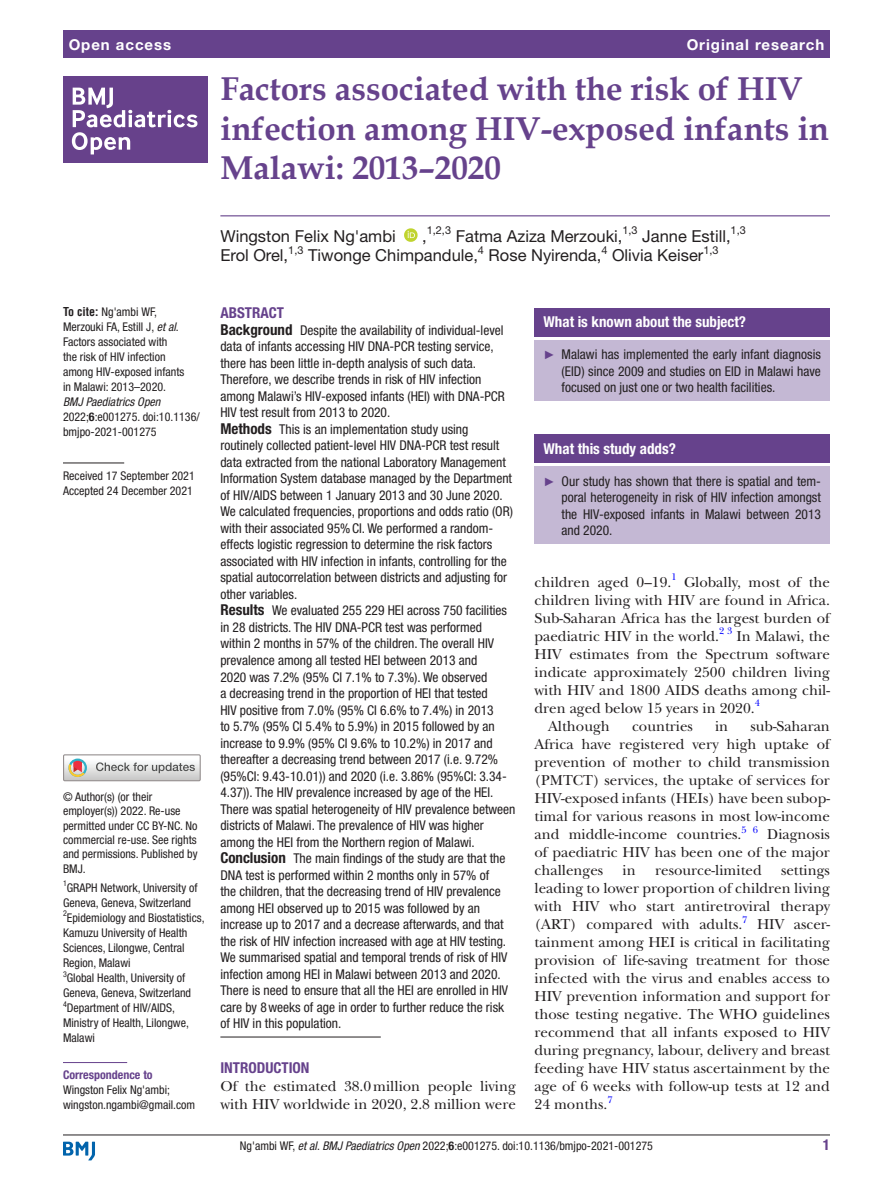
<style>
.page{position:relative;width:893px;height:1191px;background:#fff}
.page>*{position:absolute;margin:0;border:0;box-sizing:border-box;transform-origin:0 0}
.t1{font:700 33px/39px "Book Antiqua";color:#66428c}
.t2{font:16.5px "Helvetica Neue LT Std";color:#231f20}
.t3{font:15px/18px "New Baskerville";color:#231f20;text-align:justify}
.t4{font:700 condensed 15px "Helvetica Neue LT Std";color:#fff}
.t5{font:700 15px "Helvetica Neue LT Std";letter-spacing:.065em;color:#fff}
.t6{font:700 condensed 15px "Helvetica Neue LT Std";color:#66428c}
.t7{font:condensed 13.5px/16.5px "Helvetica Neue LT Std";color:#231f20;text-align:justify}
.t8{font:condensed 12px/15px "Helvetica Neue LT Std";color:#231f20}
.t9{font:700 condensed 12px "Helvetica Neue LT Std";color:#66428c}
.t10{font:10.95px "Helvetica Neue LT Std";color:#231f20}
.t11{font:9.9px "New Baskerville";color:#00f}
.t12{font:condensed 7.95px "Helvetica Neue LT Std";color:#231f20}
.s1{font-family:"Helvetica LT Std";font-weight:700}
.s2{font-style:italic}
.s3{font-weight:700}
.s4{font-weight:700;font-size:15px}
.s5{font-family:"Arial";font-stretch:normal;font-size:12px;color:#66428c}
</style>
<div class="page">
<hr style="left:63px;top:1134px;width:767px;height:1px;background:#231f20">
<svg style="left:63px;top:1141px;width:32px;height:19px"></svg>
<div style="left:63px;top:31px;width:767px;height:27px;background:#66428c"></div>
<hr style="left:220px;top:215px;width:610px;height:1px;background:#66428c">
<svg style="left:404px;top:228px;width:14px;height:14px"></svg>
<hr style="left:63px;top:462px;width:61px;height:1px;background:#231f20">
<hr style="left:63px;top:1062px;width:64px;height:1px;background:#66428c">
<div style="left:63px;top:754px;width:138px;height:27px;border:1px solid #969090"></div>
<svg style="left:64px;top:755px;width:136px;height:25px"></svg>
<div style="left:63px;top:76px;width:144px;height:87px;background:#67418b"></div>
<svg style="left:72px;top:88px;width:125px;height:66px"></svg>
<hr style="left:220px;top:1036px;width:161px;height:1px;background:#231f20">
<div style="left:535px;top:308px;width:295px;height:28px;background:#66428c"></div>
<div style="left:535px;top:340px;width:295px;height:61px;background:#c4b8d4"></div>
<div style="left:535px;top:434px;width:295px;height:29px;background:#66428c"></div>
<div style="left:535px;top:467px;width:295px;height:77px;background:#c4b8d4"></div>
<p class="t5" style="left:69px;top:35px;width:104px">Open access</p>
<p class="t5" style="left:687px;top:35px;width:139px">Original research</p>
<h1 class="t1" style="left:220px;top:70px;width:610px">Factors associated with the risk of HIV infection among HIV-exposed infants in<br>Malawi: 2013–2020</h1>
<p class="t10" style="left:427px;top:224px;width:26px">1,2,3</p>
<p class="t2" style="left:456px;top:226px;width:168px">Fatma Aziza Merzouki,</p>
<p class="t10" style="left:622px;top:224px;width:17px">1,3</p>
<p class="t2" style="left:642px;top:226px;width:90px">Janne Estill,</p>
<p class="t10" style="left:731px;top:224px;width:17px">1,3</p>
<p class="t2" style="left:220px;top:226px;width:177px">Wingston Felix Ng'ambi</p>
<p class="t2" style="left:422px;top:226px;width:6px">,</p>
<p class="t2" style="left:220px;top:246px;width:69px">Erol Orel,</p>
<p class="t10" style="left:288px;top:243px;width:17px">1,3</p>
<p class="t2" style="left:308px;top:246px;width:171px">Tiwonge Chimpandule,</p>
<p class="t10" style="left:478px;top:243px;width:8px">4</p>
<p class="t2" style="left:489px;top:246px;width:114px">Rose Nyirenda,</p>
<p class="t10" style="left:601px;top:243px;width:8px">4</p>
<p class="t2" style="left:612px;top:246px;width:93px">Olivia Keiser</p>
<p class="t10" style="left:703px;top:243px;width:17px">1,3</p>
<p class="t8" style="left:63px;top:304px;width:123px"><span class="s1">To cite:</span> Ng'ambi WF,<br>Merzouki FA, Estill J, <span class="s2">et al</span>.<br>Factors associated with<br>the risk of HIV infection among HIV-exposed infants in Malawi: 2013–2020.</p>
<p class="t8" style="left:63px;top:394px;width:138px"><span class="s2">BMJ Paediatrics Open<br></span>2022;<span class="s3">6</span>:e001275. doi:10.1136/ bmjpo-2021-001275</p>
<p class="t8" style="left:63px;top:468px;width:133px">Received 17 September 2021<br>Accepted 24 December 2021</p>
<p class="t8" style="left:63px;top:789px;width:136px;line-height:14.4px">© Author(s) (or their employer(s)) 2022. Re-use permitted under CC BY-NC. No commercial re-use. See rights and permissions. Published by<br>BMJ.</p>
<p class="t12" style="left:63px;top:879px;width:5px">1</p>
<p class="t8" style="left:63px;top:880px;width:136px;text-align:center">GRAPH Network, University of<br>Geneva, Geneva, Switzerland</p>
<p class="t12" style="left:63px;top:909px;width:5px">2</p>
<p class="t8" style="left:63px;top:910px;width:143px;text-indent:4px">Epidemiology and Biostatistics,<br>Kamuzu University of Health<br>Sciences, Lilongwe, Central<br>Region, Malawi</p>
<p class="t12" style="left:63px;top:969px;width:5px">3</p>
<p class="t8" style="left:63px;top:970px;width:130px;text-indent:4px">Global Health, University of<br>Geneva, Geneva, Switzerland<br><sup>4</sup>Department of HIV/AIDS,<br>Ministry of Health, Lilongwe,<br>Malawi</p>
<p class="t9" style="left:63px;top:1068px;width:91px">Correspondence to</p>
<p class="t8" style="left:63px;top:1082px;width:134px">Wingston Felix Ng'ambi; wingston.ngambi@gmail.com</p>
<p class="t6" style="left:220px;top:304px;width:65px">ABSTRACT</p>
<p class="t7" style="left:220px;top:322px;width:297px;text-align:left"><span class="s4">Background</span> Despite the availability of individual-level data of infants accessing HIV DNA-PCR testing service, there has been little in-depth analysis of such data.<br>Therefore, we describe trends in risk of HIV infection among Malawi’s HIV-exposed infants (HEI) with DNA-PCR HIV test result from 2013 to 2020.<br><span class="s4">Methods</span> This is an implementation study using<br>routinely collected patient-level HIV DNA-PCR test result data extracted from the national Laboratory Management Information System database managed by the Department of HIV/AIDS between 1 January 2013 and 30 June 2020.<br>We calculated frequencies, proportions and odds ratio (OR) with their associated 95%CI. We performed a random&shy;effects logistic regression to determine the risk factors associated with HIV infection in infants, controlling for the spatial autocorrelation between districts and adjusting for other variables.<br><span class="s4">Results</span> We evaluated 255 229 HEI across 750 facilities in 28 districts. The HIV DNA-PCR test was performed within 2 months in 57% of the children. The overall HIV prevalence among all tested HEI between 2013 and<br>2020 was 7.2% (95% CI 7.1% to 7.3%). We observed<br>a decreasing trend in the proportion of HEI that tested<br>HIV positive from 7.0% (95% CI 6.6% to 7.4%) in 2013<br>to 5.7% (95% CI 5.4% to 5.9%) in 2015 followed by an increase to 9.9% (95% CI 9.6% to 10.2%) in 2017 and thereafter a decreasing trend between 2017 (i.e. 9.72% (95%CI: 9.43-10.01)) and 2020 (i.e. 3.86% (95%CI: 3.34- 4.37)). The HIV prevalence increased by age of the HEI.<br>There was spatial heterogeneity of HIV prevalence between districts of Malawi. The prevalence of HIV was higher among the HEI from the Northern region of Malawi.<br><span class="s4">Conclusion</span> The main findings of the study are that the DNA test is performed within 2 months only in 57% of<br>the children, that the decreasing trend of HIV prevalence among HEI observed up to 2015 was followed by an increase up to 2017 and a decrease afterwards, and that the risk of HIV infection increased with age at HIV testing.<br>We summarised spatial and temporal trends of risk of HIV infection among HEI in Malawi between 2013 and 2020.<br>There is need to ensure that all the HEI are enrolled in HIV care by 8weeks of age in order to further reduce the risk of HIV in this population.</p>
<p class="t6" style="left:220px;top:1059px;width:91px">INTRODUCTION</p>
<p class="t3" style="left:220px;top:1077px;width:297px">Of the estimated 38.0million people living with HIV worldwide in 2020, 2.8 million were</p>
<p class="t4" style="left:544px;top:313px;width:204px">What is known about the subject?</p>
<p class="t7" style="left:562px;top:346px;width:261px;text-indent:-18px"><span class="s5">►</span> Malawi has implemented the early infant diagnosis (EID) since 2009 and studies on EID in Malawi have focused on just one or two health facilities.</p>
<p class="t4" style="left:544px;top:439px;width:134px">What this study adds?</p>
<p class="t7" style="left:562px;top:472px;width:261px;text-indent:-18px"><span class="s5">►</span> Our study has shown that there is spatial and tem&shy;poral heterogeneity in risk of HIV infection amongst the HIV-exposed infants in Malawi between 2013 and 2020.</p>
<p class="t3" style="left:535px;top:573px;width:138px">children aged 0–19.</p>
<p class="t11" style="left:671px;top:571px;width:7px">1</p>
<p class="t3" style="left:535px;top:573px;width:297px;text-indent:150px">Globally, most of the children living with HIV are found in Africa.<br>Sub-Saharan Africa has the largest burden of paediatric HIV in the world.</p>
<p class="t11" style="left:719px;top:625px;width:15px">2 3</p>
<p class="t3" style="left:535px;top:627px;width:297px;text-indent:202px">In Malawi, the HIV estimates from the Spectrum software indicate approximately 2500 children living with HIV and 1800 AIDS deaths among chil&shy;dren aged below 15 years in 2020.</p>
<p class="t11" style="left:755px;top:697px;width:7px">4</p>
<p class="t3" style="left:535px;top:717px;width:297px;text-indent:216px">sub-Saharan Africa have registered very high uptake of prevention of mother to child transmission (PMTCT) services, the uptake of services for HIV-exposed infants (HEIs) have been subop&shy;timal for various reasons in most low-income and middle-income countries.</p>
<p class="t3" style="left:548px;top:717px;width:63px">Although</p>
<p class="t3" style="left:632px;top:717px;width:62px">countries</p>
<p class="t3" style="left:715px;top:717px;width:15px">in</p>
<p class="t11" style="left:741px;top:823px;width:18px">5 6</p>
<p class="t3" style="left:535px;top:825px;width:297px;text-indent:233px">Diagnosis of paediatric HIV has been one of the major challenges</p>
<p class="t3" style="left:623px;top:861px;width:15px">in</p>
<p class="t3" style="left:655px;top:861px;width:108px">resource-limited</p>
<p class="t3" style="left:535px;top:861px;width:297px;text-indent:246px">settings leading to lower proportion of children living with HIV who start antiretroviral therapy (ART) compared with adults.</p>
<p class="t11" style="left:742px;top:913px;width:7px">7</p>
<p class="t3" style="left:535px;top:915px;width:297px;text-indent:222px">HIV ascer&shy;tainment among HEI is critical in facilitating provision of life-saving treatment for those infected with the virus and enables access to HIV prevention information and support for those testing negative. The WHO guidelines recommend that all infants exposed to HIV during pregnancy, labour, delivery and breast feeding have HIV status ascertainment by the age of 6 weeks with follow-up tests at 12 and 24 months.<sup>7</sup></p>
<p class="t8" style="left:240px;top:1137px;width:415px">Ng'ambi WF, <span class="s2">et al</span>. <span class="s2">BMJ Paediatrics Open</span> 2022;<span class="s3">6</span>:e001275. doi:10.1136/bmjpo-2021-001275</p>
<p class="t6" style="left:823px;top:1135px;width:9px">1</p>
</div>
